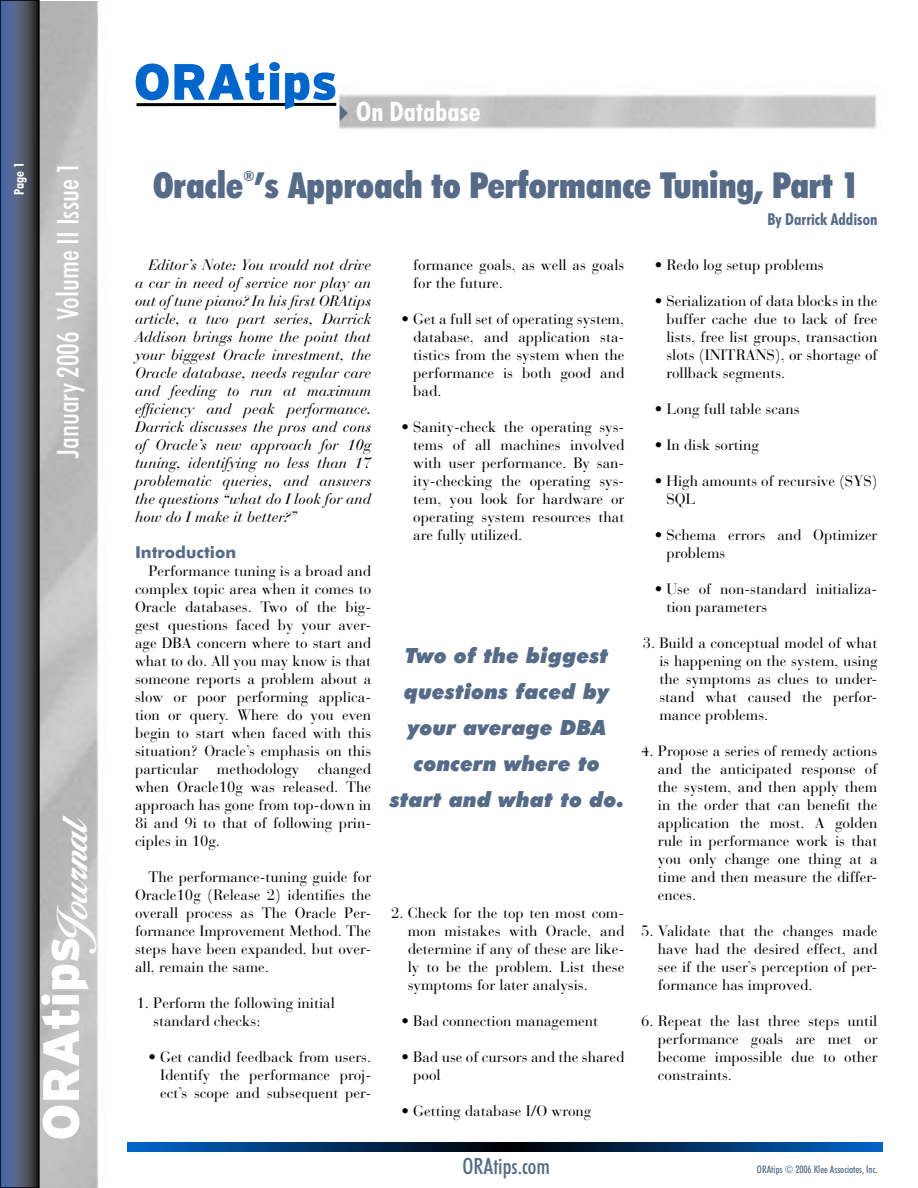
<style>
.page{position:relative;width:918px;height:1188px;background:#fff}
.page>*{position:absolute;margin:0;border:0;box-sizing:border-box;transform-origin:0 0}
.t1{font:900 51px "Interstate";letter-spacing:-.005em;color:#fff}
.t2{font:900 51px "Interstate";letter-spacing:-.005em;color:#06c}
.t3{font:900 condensed 36px "Futura BT";color:#566b87}
.t4{font:500 condensed 30px "Futura BT";color:#fff}
.t5{font:700 condensed 27px "Futura BT";color:#fff}
.t6{font:500 condensed 22.5px "Futura BT";color:#566b87}
.t7{font:italic 900 21px/36px "Futura BT";color:#566b87;text-align:center}
.t8{font:700 condensed 16.5px "Futura BT";color:#566b87}
.t9{font:700 16.5px "Futura BT";color:#566b87}
.t10{font:15px/18px "Bauer Bodoni";color:#000;text-align:justify}
.t11{font:italic 15px/18px "Bauer Bodoni";color:#000;text-align:justify}
.t12{font:900 condensed 13.95px "Futura BT";color:#566b87}
.t13{font:700 condensed 13.5px "Futura BT";color:#fff}
.t14{font:500 condensed 10.5px "Futura BT";color:#566b87}
.s1{color:#566b87}
</style>
<div class="page">
<img style="left:40px;top:2px;width:837px;height:1186px">
<hr style="left:136px;top:103px;width:200px;height:3px;background:#000">
<svg style="left:3px;top:3px;width:34px;height:1182px;background:#4b5774"></svg>
<div style="left:0;top:0;width:40px;height:1188px;border:2px solid #000"></div>
<svg style="left:128px;top:1142px;width:755px;height:10px;background:#003265"></svg>
<svg style="left:14px;top:164px;width:10px;height:3px"></svg>
<p class="t13" style="left:11px;top:195px;width:25px;rotate:-90deg">Page</p>
<h3 class="t4" style="left:50px;top:458px;width:298px;rotate:-90deg">January 2006 Volume II Issue 1</h3>
<h1 class="t1" style="left:32px;top:1141px;width:329px;rotate:-90deg">ORAtips <sub>Journal</sub></h1>
<h1 class="t2" style="left:134px;top:53px;width:206px">ORAtips</h1>
<h3 class="t5" style="left:331px;top:95px;width:151px"><span class="s1">✔</span>On Database</h3>
<h2 class="t3" style="left:153px;top:163px;width:708px">Oracle ’s Approach to Performance Tuning, Part 1</h2>
<p class="t12" style="left:243px;top:168px;width:13px">®</p>
<p class="t11" style="left:135px;top:256px;width:238px;text-indent:14px">Editor’s Note: You would not drive a car in need of service nor play an out of tune piano? In his first ORAtips article, a two part series, Darrick Addison brings home the point that your biggest Oracle investment, the Oracle database, needs regular care and feeding to run at maximum efficiency and peak performance.<br>Darrick discusses the pros and cons of Oracle’s new approach for 10g tuning, identifying no less than 17 problematic queries, and answers the questions “what do I look for and how do I make it better?”</p>
<p class="t9" style="left:135px;top:542px;width:103px">Introduction</p>
<p class="t10" style="left:135px;top:562px;width:238px;text-indent:14px">Performance tuning is a broad and complex topic area when it comes to Oracle databases. Two of the big&shy;gest questions faced by your aver&shy;age DBA concern where to start and what to do. All you may know is that someone reports a problem about a slow or poor performing applica&shy;tion or query. Where do you even begin to start when faced with this situation? Oracle’s emphasis on this particular methodology changed when Oracle10g was released. The approach has gone from top-down in 8i and 9i to that of following prin&shy;ciples in 10g.</p>
<p class="t10" style="left:135px;top:868px;width:238px;text-indent:14px">The performance-tuning guide for Oracle10g (Release 2) identifies the overall process as The Oracle Per&shy;formance Improvement Method. The steps have been expanded, but over&shy;all, remain the same.</p>
<p class="t10" style="left:153px;top:994px;width:183px;text-indent:-17px">1. Perform the following initial standard checks:</p>
<p class="t10" style="left:160px;top:1048px;width:213px;text-indent:-12px">• Get candid feedback from users.<br>Identify the performance proj&shy;ect’s scope and subsequent per-</p>
<p class="t10" style="left:413px;top:256px;width:213px">formance goals, as well as goals for the future.</p>
<p class="t10" style="left:413px;top:310px;width:213px;text-indent:-12px">• Get a full set of operating system, database, and application sta&shy;tistics from the system when the performance is both good and bad.</p>
<p class="t10" style="left:413px;top:418px;width:213px;text-indent:-12px">• Sanity-check the operating sys&shy;tems of all machines involved with user performance. By san&shy;ity-checking the operating sys&shy;tem, you look for hardware or operating system resources that are fully utilized.</p>
<h3 class="t7" style="left:390px;top:637px;width:236px">Two of the biggest questions faced by your average DBA concern where to start and what to do.</h3>
<p class="t10" style="left:408px;top:904px;width:218px;text-indent:-17px">2. Check for the top ten most com&shy;mon mistakes with Oracle, and determine if any of these are like&shy;ly to be the problem. List these symptoms for later analysis.</p>
<p class="t10" style="left:402px;top:1012px;width:198px">• Bad connection management</p>
<p class="t10" style="left:413px;top:1048px;width:213px;text-indent:-12px">• Bad use of cursors and the shared pool</p>
<p class="t10" style="left:402px;top:1102px;width:191px">• Getting database I/O wrong</p>
<p class="t8" style="left:767px;top:209px;width:112px">By Darrick Addison</p>
<p class="t10" style="left:655px;top:256px;width:171px">• Redo log setup problems</p>
<p class="t10" style="left:666px;top:292px;width:213px;text-indent:-12px">• Serialization of data blocks in the buffer cache due to lack of free lists, free list groups, transaction slots (INITRANS), or shortage of rollback segments.</p>
<p class="t10" style="left:655px;top:400px;width:147px">• Long full table scans</p>
<p class="t10" style="left:655px;top:436px;width:106px">• In disk sorting</p>
<p class="t10" style="left:666px;top:472px;width:213px;text-indent:-12px">• High amounts of recursive (SYS)<br>SQL</p>
<p class="t10" style="left:666px;top:526px;width:213px;text-indent:-12px">• Schema errors and Optimizer problems</p>
<p class="t10" style="left:666px;top:580px;width:213px;text-indent:-12px">• Use of non-standard initializa&shy;tion parameters</p>
<p class="t10" style="left:659px;top:634px;width:220px;text-indent:-17px">3. Build a conceptual model of what is happening on the system, using the symptoms as clues to under&shy;stand what caused the perfor&shy;mance problems.</p>
<p class="t10" style="left:658px;top:742px;width:221px;text-indent:-17px">4. Propose a series of remedy actions and the anticipated response of the system, and then apply them in the order that can benefit the application the most. A golden rule in performance work is that you only change one thing at a time and then measure the differ&shy;ences.</p>
<p class="t10" style="left:658px;top:922px;width:221px;text-indent:-17px">5. Validate that the changes made have had the desired effect, and see if the user’s perception of per&shy;formance has improved.</p>
<p class="t10" style="left:658px;top:1012px;width:221px;text-indent:-17px">6. Repeat the last three steps until performance goals are met or become impossible due to other constraints.</p>
<h3 class="t6" style="left:463px;top:1152px;width:89px">ORAtips.com</h3>
<p class="t14" style="left:757px;top:1163px;width:122px">ORAtips © 2006 Klee Associates, Inc.</p>
</div>
